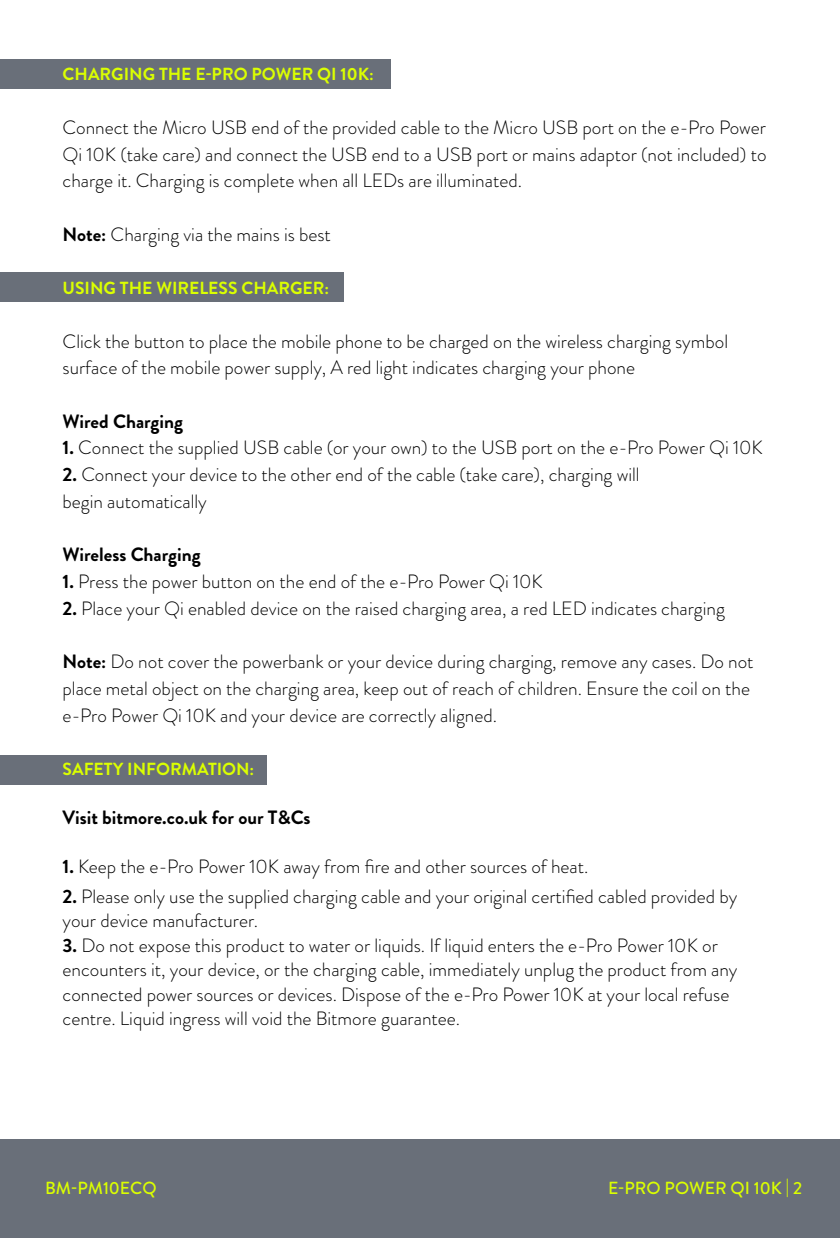
<style>
.page{position:relative;width:840px;height:1238px;background:#fff}
.page>*{position:absolute;margin:0;border:0;box-sizing:border-box;transform-origin:0 0}
.t1{font:300 19.25px/26.8px "Brandon Grotesque";color:#000}
.t2{font:700 19.25px "Brandon Grotesque";color:#000}
.t3{font:700 17.5px "Brandon Grotesque";color:#dbff01}
.t4{font:500 17.5px "Brandon Grotesque";color:#dbff01}
.s1{font-weight:700}
</style>
<div class="page">
<div style="left:0;top:755px;width:267px;height:29px;background:#696f79"></div>
<div style="left:0;top:272px;width:343px;height:30px;background:#696f79"></div>
<div style="left:0;top:59px;width:391px;height:30px;background:#696f79"></div>
<div style="left:0;top:1139px;width:840px;height:98px;background:#696f79"></div>
<p class="t3" style="left:63px;top:62px;width:313px">CHARGING THE E-PRO POWER QI 10K:</p>
<p class="t1" style="left:63px;top:114px;width:706px;text-align:justify">Connect the Micro USB end of the provided cable to the Micro USB port on the e-Pro Power Qi 10K (take care) and connect the USB end to a USB port or mains adaptor (not included) to charge it. Charging is complete when all LEDs are illuminated.</p>
<p class="t1" style="left:63px;top:221px;width:270px"><span class="s1">Note:</span> Charging via the mains is best</p>
<p class="t3" style="left:63px;top:276px;width:268px">USING THE WIRELESS CHARGER:</p>
<p class="t1" style="left:63px;top:327px;width:667px">Click the button to place the mobile phone to be charged on the wireless charging symbol surface of the mobile power supply, A red light indicates charging your phone</p>
<p class="t2" style="left:63px;top:407px;width:122px">Wired Charging</p>
<p class="t1" style="left:63px;top:434px;width:702px"><span class="s1">1.</span> Connect the supplied USB cable (or your own) to the USB port on the e-Pro Power Qi 10K</p>
<p class="t1" style="left:63px;top:461px;width:579px"><span class="s1">2.</span> Connect your device to the other end of the cable (take care), charging will begin automatically</p>
<p class="t2" style="left:63px;top:541px;width:140px">Wireless Charging</p>
<p class="t1" style="left:63px;top:568px;width:482px"><span class="s1">1.</span> Press the power button on the end of the e-Pro Power Qi 10K</p>
<p class="t1" style="left:63px;top:594px;width:664px"><span class="s1">2.</span> Place your Qi enabled device on the raised charging area, a red LED indicates charging</p>
<p class="t1" style="left:63px;top:648px;width:693px"><span class="s1">Note:</span> Do not cover the powerbank or your device during charging, remove any cases. Do not place metal object on the charging area, keep out of reach of children. Ensure the coil on the e-Pro Power Qi 10K and your device are correctly aligned.</p>
<p class="t3" style="left:63px;top:756px;width:193px">SAFETY INFORMATION:</p>
<p class="t2" style="left:63px;top:803px;width:249px">Visit bitmore.co.uk for our T&amp;Cs</p>
<p class="t1" style="left:63px;top:853px;width:527px"><span class="s1">1.</span> Keep the e-Pro Power 10K away from fire and other sources of heat.</p>
<p class="t1" style="left:63px;top:884px;width:676px;line-height:24.5px"><span class="s1">2.</span> Please only use the supplied charging cable and your original certified cabled provided by your device manufacturer.</p>
<p class="t1" style="left:63px;top:933px;width:676px;line-height:24.5px"><span class="s1">3.</span> Do not expose this product to water or liquids. If liquid enters the e-Pro Power 10K or encounters it, your device, or the charging cable, immediately unplug the product from any connected power sources or devices. Dispose of the e-Pro Power 10K at your local refuse centre. Liquid ingress will void the Bitmore guarantee.</p>
<p class="t4" style="left:45px;top:1175px;width:113px">BM-PM10ECQ</p>
<p class="t4" style="left:608px;top:1175px;width:195px">E-PRO POWER QI 10K | 2</p>
</div>
